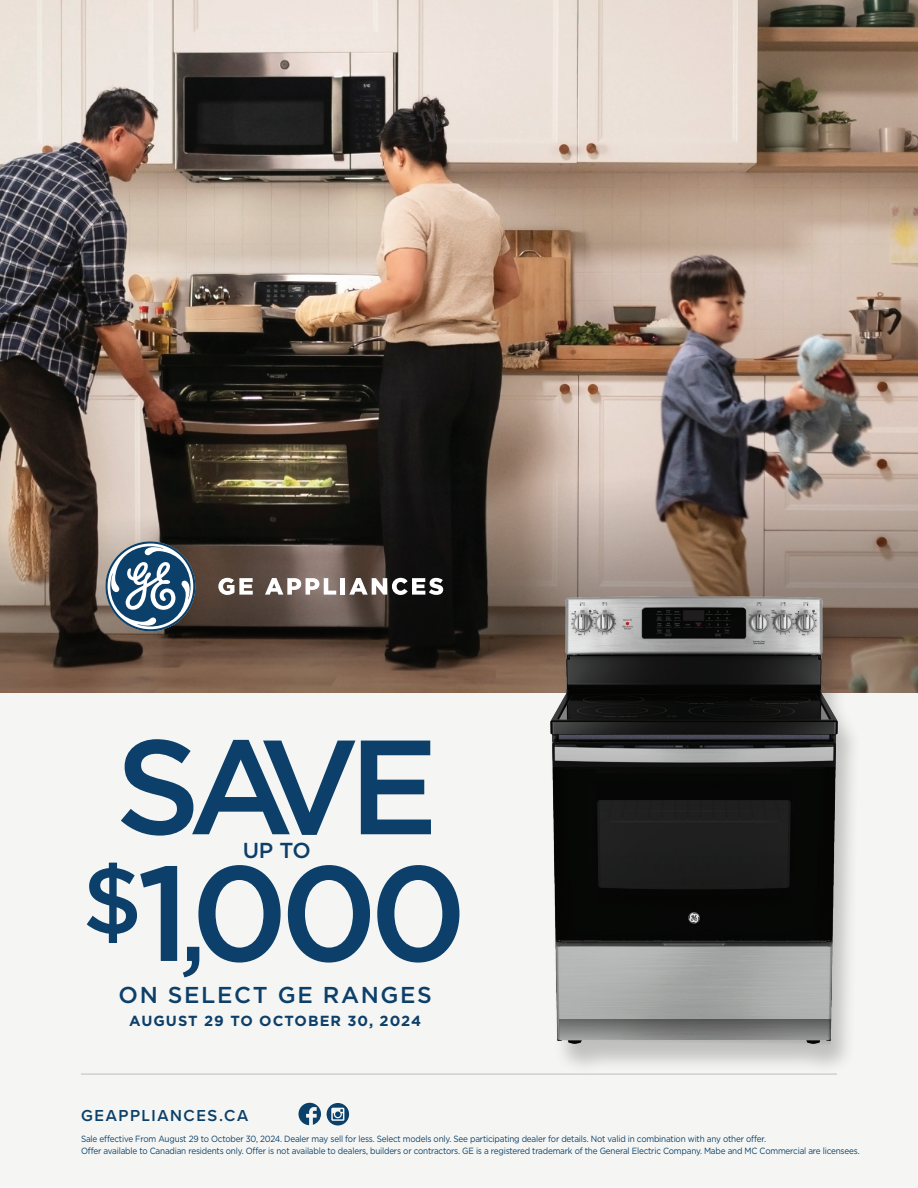
<style>
.page{position:relative;width:918px;height:1188px;background:#fff}
.page>*{position:absolute;margin:0;border:0;box-sizing:border-box;transform-origin:0 0}
.t1{font:500 134.7px "Gotham";color:#0c3f6a}
.t2{font:500 133.95px "Gotham";color:#0c3f6a}
.t3{font:500 22.95px "Gotham";letter-spacing:.07em;color:#0c3f6a}
.t4{font:500 21.6px "Gotham";color:#0c3f6a}
.t5{font:600 16.5px "Proxima Nova";letter-spacing:.1em;color:#0b406a}
.t6{font:700 14.55px "Gotham";letter-spacing:.07em;color:#0c3f6a}
.t7{font:9px/12px "Gotham";letter-spacing:-.025em;color:#0b406a;scale:.91 1}
.s1{font-weight:400}
</style>
<div class="page">
<img style="left:0;top:0;width:918px;height:374px">
<img style="left:0;top:374px;width:918px;height:320px">
<div style="left:0;top:694px;width:918px;height:494px;background:#f5f6f3"></div>
<svg style="left:299px;top:1103px;width:22px;height:22px"></svg>
<svg style="left:327px;top:1103px;width:22px;height:23px"></svg>
<div style="left:547px;top:601px;width:315px;height:475px;background:#231f20;opacity:.25"></div>
<img style="left:508px;top:566px;width:370px;height:496px">
<svg style="left:559px;top:1019px;width:272px;height:28px;background:#878786"></svg>
<svg style="left:105px;top:541px;width:90px;height:90px"></svg>
<svg style="left:218px;top:578px;width:35px;height:17px"></svg>
<svg style="left:265px;top:578px;width:71px;height:17px"></svg>
<hr style="left:341px;top:578px;width:4px;height:17px;background:#fff">
<svg style="left:349px;top:578px;width:94px;height:17px"></svg>
<hr style="left:81px;top:1074px;width:756px;height:1px;background:#c7c4be">
<h2 class="t2" style="left:115px;top:699px;width:325px">SAVE</h2>
<h3 class="t4" style="left:243px;top:836px;width:70px">UP TO</h3>
<h1 class="t1" style="left:82px;top:825px;width:387px"><sup>$</sup>1<span class="s1">,</span>000</h1>
<h3 class="t3" style="left:119px;top:980px;width:315px">ON SELECT GE RANGES</h3>
<h3 class="t6" style="left:129px;top:1011px;width:294px">AUGUST 29 TO OCTOBER 30, 2024</h3>
<h3 class="t5" style="left:81px;top:1103px;width:169px">GEAPPLIANCES.CA</h3>
<p class="t7" style="left:81px;top:1133px;width:857px">Sale effective From August 29 to October 30, 2024. Dealer may sell for less. Select models only. See participating dealer for details. Not valid in combination with any other offer.<br>Offer available to Canadian residents only. Offer is not available to dealers, builders or contractors. GE is a registered trademark of the General Electric Company. Mabe and MC Commercial are licensees.</p>
</div>
